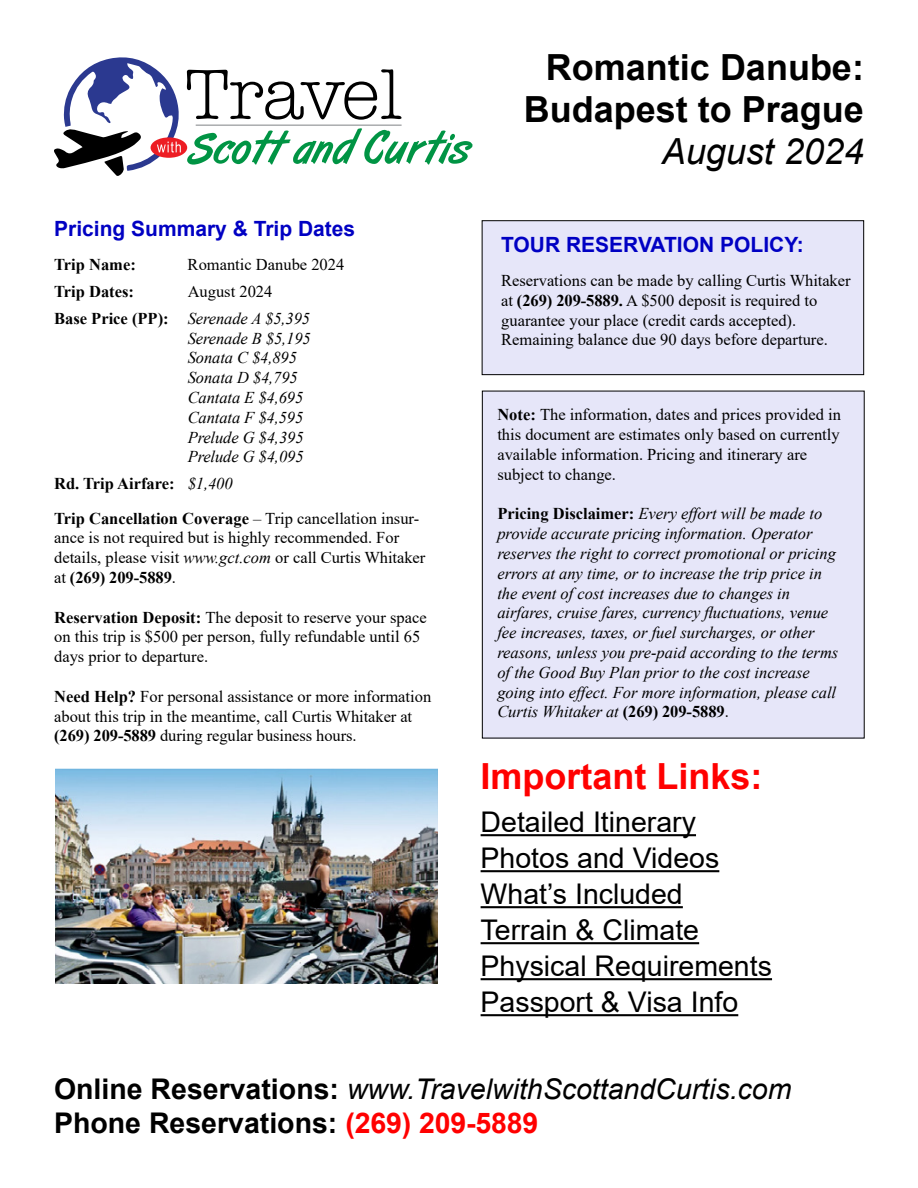
<style>
.page{position:relative;width:918px;height:1188px;background:#fff}
.page>*{position:absolute;margin:0;border:0;box-sizing:border-box;transform-origin:0 0}
.t1{font:700 36px "Arial";color:#000}
.t2{font:700 36px "Arial";color:#f00}
.t3{font:italic 36px "Arial";color:#000}
.t4{font:28.5px "Arial";color:#000}
.t5{font:italic 28.5px "Arial";color:#000}
.t6{font:700 28.5px "Arial";color:#000}
.t7{font:700 21px "Arial";color:#0000c3}
.t8{font:16.5px/19.8px "Times New Roman";color:#000}
.t9{font:italic 16.5px/19.8px "Times New Roman";color:#000}
.t10{font:700 16.5px "Times New Roman";color:#000}
.s1{font-weight:700;font-style:normal}
.s2{font-weight:400;font-style:italic}
.s3{font-weight:700}
.s4{font-style:italic}
.s5{font-style:normal}
.s6{color:#f00}
</style>
<div class="page">
<div style="left:151px;top:137px;width:36px;height:21px;background:#ed1d24;border-radius:50%"></div>
<svg style="left:54px;top:57px;width:127px;height:119px"></svg>
<svg style="left:187px;top:69px;width:215px;height:51px"></svg>
<svg style="left:187px;top:128px;width:286px;height:37px"></svg>
<hr style="left:196px;top:125px;width:206px;height:1px;background:#808285">
<div style="left:482px;top:391px;width:382px;height:347px;background:#e6e6f9"></div>
<div style="left:482px;top:221px;width:382px;height:154px;background:#e6e6f9"></div>
<div style="left:482px;top:220px;width:382px;height:155px;border:1px solid #000"></div>
<hr style="left:481px;top:834px;width:215px;height:2px;background:#000">
<hr style="left:481px;top:870px;width:238px;height:2px;background:#000">
<hr style="left:481px;top:906px;width:202px;height:2px;background:#000">
<hr style="left:481px;top:942px;width:218px;height:2px;background:#000">
<hr style="left:481px;top:978px;width:291px;height:2px;background:#000">
<hr style="left:481px;top:1014px;width:257px;height:2px;background:#000">
<img style="left:55px;top:769px;width:383px;height:215px">
<p class="t7" style="left:54px;top:213px;width:303px">Pricing Summary &amp; Trip Dates</p>
<p class="t10" style="left:54px;top:252px;width:83px">Trip Name:</p>
<p class="t8" style="left:188px;top:254px;width:158px">Romantic Danube 2024</p>
<p class="t10" style="left:54px;top:279px;width:81px">Trip Dates:</p>
<p class="t8" style="left:188px;top:281px;width:86px">August 2024</p>
<p class="t9" style="left:54px;top:308px;width:258px"><span class="s1">Base Price (PP):</span> Serenade A $5,395</p>
<p class="t9" style="left:188px;top:328px;width:125px">Serenade B $5,195</p>
<p class="t9" style="left:188px;top:348px;width:111px">Sonata C $4,895</p>
<p class="t9" style="left:188px;top:367px;width:112px">Sonata D $4,795</p>
<p class="t9" style="left:188px;top:387px;width:117px">Cantata E $4,695</p>
<p class="t9" style="left:188px;top:407px;width:117px">Cantata F $4,595</p>
<p class="t9" style="left:188px;top:427px;width:117px">Prelude G $4,395</p>
<p class="t9" style="left:188px;top:447px;width:117px">Prelude G $4,095</p>
<p class="t10" style="left:54px;top:472px;width:180px">Rd. Trip Airfare: <span class="s2">$1,400</span></p>
<p class="t8" style="left:54px;top:508px;width:373px"><span class="s3">Trip Cancellation Coverage</span> – Trip cancellation insur&shy;ance is not required but is highly recommended. For details, please visit <span class="s4">www.gct.com</span> or call Curtis Whitaker at <span class="s3">(269) 209-5889</span>.</p>
<p class="t8" style="left:54px;top:607px;width:374px"><span class="s3">Reservation Deposit:</span> The deposit to reserve your space on this trip is $500 per person, fully refundable until 65 days prior to departure.</p>
<p class="t8" style="left:54px;top:686px;width:379px"><span class="s3">Need Help?</span> For personal assistance or more information about this trip in the meantime, call Curtis Whitaker at <span class="s3">(269) 209-5889</span> during regular business hours.</p>
<p class="t1" style="left:546px;top:42px;width:320px">Romantic Danube:</p>
<p class="t1" style="left:524px;top:84px;width:342px">Budapest to Prague</p>
<p class="t3" style="left:662px;top:128px;width:204px">August 2024</p>
<p class="t7" style="left:501px;top:230px;width:304px">TOUR RESERVATION POLICY:</p>
<p class="t8" style="left:501px;top:270px;width:351px">Reservations can be made by calling Curtis Whitaker at <span class="s3">(269) 209-5889.</span> A $500 deposit is required to guarantee your place (credit cards accepted).</p>
<p class="t8" style="left:501px;top:329px;width:328px">Remaining balance due 90 days before departure.</p>
<p class="t8" style="left:497px;top:405px;width:345px"><span class="s3">Note:</span> The information, dates and prices provided in this document are estimates only based on currently available information. Pricing and itinerary are subject to change.</p>
<p class="t9" style="left:497px;top:504px;width:342px"><span class="s1">Pricing Disclaimer:</span> Every effort will be made to provide accurate pricing information. Operator reserves the right to correct promotional or pricing errors at any time, or to increase the trip price in the event of cost increases due to changes in airfares, cruise fares, currency fluctuations, venue fee increases, taxes, or fuel surcharges, or other reasons, unless you pre-paid according to the terms of the Good Buy Plan prior to the cost increase going into effect. For more information, please call Curtis Whitaker at <span class="s1">(269) 209-5889</span><span class="s5">.</span></p>
<p class="t2" style="left:481px;top:751px;width:284px">Important Links:</p>
<p class="t4" style="left:481px;top:803px;width:217px">Detailed Itinerary</p>
<p class="t4" style="left:481px;top:839px;width:240px">Photos and Videos</p>
<p class="t4" style="left:481px;top:875px;width:204px">What’s Included</p>
<p class="t4" style="left:481px;top:911px;width:220px">Terrain &amp; Climate</p>
<p class="t4" style="left:481px;top:947px;width:293px">Physical Requirements</p>
<p class="t4" style="left:481px;top:983px;width:259px">Passport &amp; Visa Info</p>
<p class="t5" style="left:54px;top:1070px;width:739px"><span class="s1">Online Reservations:</span> www.TravelwithScottandCurtis.com</p>
<p class="t6" style="left:54px;top:1103px;width:486px">Phone Reservations: <span class="s6">(269) 209-5889</span></p>
</div>
